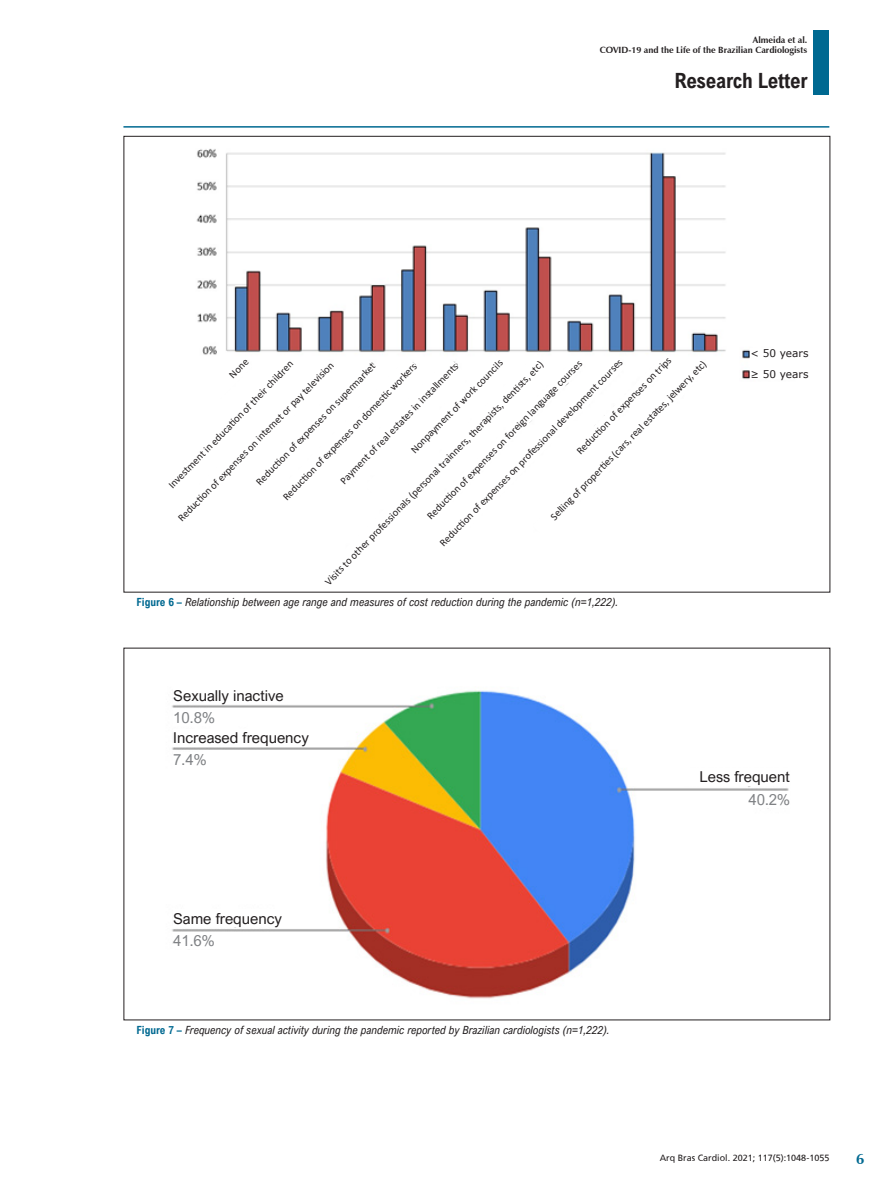
<style>
.page{position:relative;width:893px;height:1191px;background:#fff}
.page>*{position:absolute;margin:0;border:0;box-sizing:border-box;transform-origin:0 0}
.t1{font:700 21px "Arial Nova Cond";letter-spacing:-.01em;color:#231f20}
.annotation_text{font:15px "Arial Nova";color:#231f20}
.annotation_text-2{font:15px "Arial Nova";color:#808285}
.t2{font:700 15px "Zapf Humanist 601 BT";color:#006991}
._06_-_LEGENDA_FIGURA{font:italic 11.25px "Arial Nova Cond";color:#231f20}
.annotation_text-3{font:10.5px "Calibri";color:#231f20}
.t3{font:10.5px "Verdana";color:#231f20}
.t4{font:700 9px/10.8px "Zapf Humanist 601 BT";color:#231f20;text-align:right}
.t5{font:9px "Frutiger";color:#231f20}
.s1{font-weight:700;font-style:normal;color:#006991}
</style>
<div class="page">
<hr style="left:123px;top:126px;width:706px;height:2px;background:#006991">
<div style="left:813px;top:30px;width:16px;height:64px;background:#006991"></div>
<img style="left:196px;top:148px;width:554px;height:232px">
<svg style="left:532px;top:353px;width:179px;height:27px"></svg>
<svg style="left:508px;top:354px;width:119px;height:62px"></svg>
<svg style="left:508px;top:357px;width:77px;height:66px"></svg>
<svg style="left:196px;top:353px;width:312px;height:27px"></svg>
<img style="left:172px;top:690px;width:617px;height:309px">
<div style="left:173px;top:686px;width:170px;height:18px;background:#fff"></div>
<div style="left:173px;top:710px;width:73px;height:16px;background:#fff"></div>
<div style="left:173px;top:728px;width:170px;height:18px;background:#fff"></div>
<div style="left:173px;top:752px;width:73px;height:16px;background:#fff"></div>
<div style="left:639px;top:768px;width:151px;height:17px;background:#fff"></div>
<div style="left:725px;top:791px;width:65px;height:16px;background:#fff"></div>
<div style="left:173px;top:909px;width:149px;height:18px;background:#fff"></div>
<div style="left:173px;top:932px;width:64px;height:17px;background:#fff"></div>
<p class="t4" style="left:600px;top:34px;width:209px">Almeida et al.<br>COVID-19 and the Life of the Brazilian Cardiologists</p>
<h1 class="t1" style="left:674px;top:67px;width:135px">Research Letter</h1>
<p class="annotation_text-3" style="left:573px;top:447px;width:132px;rotate:-46deg">Reducti on of expenses on trips</p>
<p class="annotation_text-3" style="left:437px;top:540px;width:259px;rotate:-46deg">Reducti on of expenses on professional development courses</p>
<p class="annotation_text-3" style="left:226px;top:371px;width:25px;rotate:-46deg">None</p>
<p class="annotation_text-3" style="left:280px;top:493px;width:188px;rotate:-46deg">Reducti on of expenses on domesti c workers</p>
<p class="annotation_text-3" style="left:547px;top:513px;width:220px;rotate:-46deg">Selling of properti es (cars, real estates, jelwery, etc)</p>
<p class="annotation_text-3" style="left:407px;top:447px;width:128px;rotate:-46deg">Nonpayment of work councils</p>
<p class="annotation_text-3" style="left:322px;top:578px;width:310px;rotate:-46deg">Visits to other professionals (personal trainners, therapists, denti sts, etc)</p>
<p class="annotation_text-3" style="left:424px;top:513px;width:219px;rotate:-46deg">Reducti on of expenses on foreign language courses</p>
<p class="annotation_text-3" style="left:165px;top:482px;width:175px;rotate:-46deg">Investment in educati on of their children</p>
<p class="annotation_text-3" style="left:175px;top:515px;width:220px;rotate:-46deg">Reducti on of expenses on internet or pay television</p>
<p class="annotation_text-3" style="left:253px;top:478px;width:167px;rotate:-46deg">Reducti on of expenses on supermarket</p>
<p class="annotation_text-3" style="left:337px;top:477px;width:166px;rotate:-46deg">Payment of real estates in installments</p>
<p class="_06_-_LEGENDA_FIGURA" style="left:136px;top:595px;width:483px"><span class="s1">Figure 6 –</span> Relationship between age range and measures of cost reduction during the pandemic (n=1,222).</p>
<p class="annotation_text" style="left:173px;top:687px;width:112px">Sexually inactive</p>
<p class="annotation_text-2" style="left:173px;top:709px;width:43px">10.8%</p>
<p class="annotation_text" style="left:173px;top:729px;width:137px">Increased frequency</p>
<p class="annotation_text-2" style="left:173px;top:751px;width:35px">7.4%</p>
<p class="t3" style="left:750px;top:346px;width:59px">&lt; 50 years</p>
<p class="t3" style="left:750px;top:367px;width:59px">≥ 50 years</p>
<p class="annotation_text" style="left:173px;top:910px;width:111px">Same frequency</p>
<p class="annotation_text-2" style="left:173px;top:932px;width:43px">41.6%</p>
<p class="_06_-_LEGENDA_FIGURA" style="left:136px;top:1022px;width:475px"><span class="s1">Figure 7 –</span> Frequency of sexual activity during the pandemic reported by Brazilian cardiologists (n=1,222).</p>
<p class="annotation_text" style="left:700px;top:768px;width:92px">Less frequent</p>
<p class="annotation_text-2" style="left:748px;top:791px;width:43px">40.2%</p>
<p class="t5" style="left:660px;top:1153px;width:171px">Arq Bras Cardiol. 2021; 117(5):1048-1055</p>
<h2 class="t2" style="left:856px;top:1149px;width:10px">6</h2>
</div>
